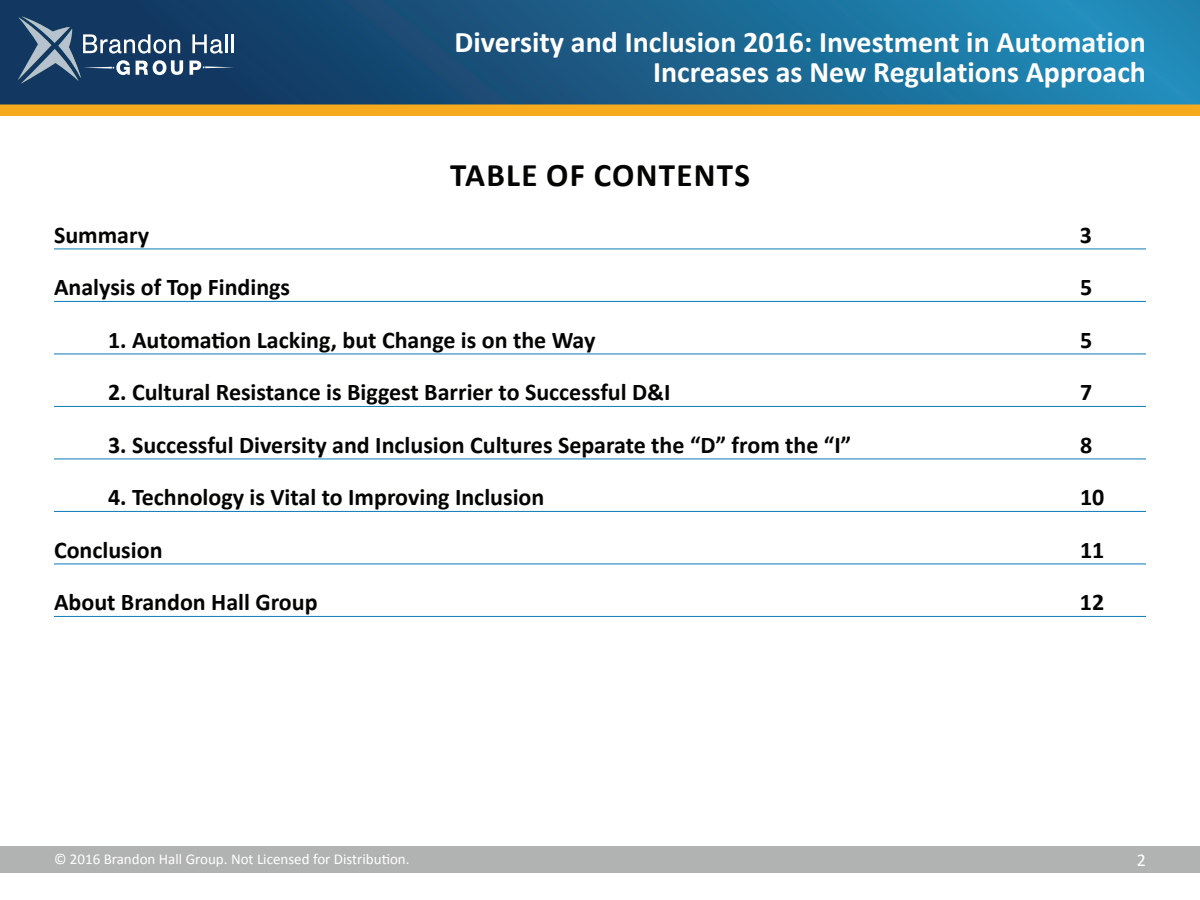
<style>
.page{position:relative;width:1200px;height:900px;background:#fff}
.page>*{position:absolute;margin:0;border:0;box-sizing:border-box;transform-origin:0 0}
.t1{font:700 33px "Calibri";letter-spacing:.04em;color:#040503}
.t2{font:700 30px/30px "Calibri";color:#fff;text-align:right}
.t3{font:700 24px "Calibri";color:#040503}
.t4{font:18px "Calibri";color:#fff}
.t5{font:15px "Calibri";color:#fff}
</style>
<div class="page">
<div style="left:0;top:0;width:1200px;height:115px;background:linear-gradient(to right,#112c54,#228ebb)"></div>
<svg style="left:192px;top:34px;width:31px;height:20px"></svg>
<hr style="left:225px;top:34px;width:3px;height:19px;background:#fff">
<hr style="left:231px;top:34px;width:3px;height:19px;background:#fff">
<svg style="left:189px;top:61px;width:45px;height:14px"></svg>
<svg style="left:18px;top:16px;width:165px;height:68px;background:#3f5e7f"></svg>
<div style="left:0;top:104px;width:1200px;height:11px;background:#f6ab1e"></div>
<div style="left:0;top:846px;width:1200px;height:26px;background:#b1b2b2"></div>
<hr style="left:54px;top:249px;width:1092px;height:1px;background:#0b7bb7">
<hr style="left:54px;top:301px;width:1092px;height:1px;background:#0b7bb7">
<hr style="left:54px;top:354px;width:1092px;height:1px;background:#0b7bb7">
<hr style="left:54px;top:406px;width:1092px;height:1px;background:#0b7bb7">
<hr style="left:54px;top:459px;width:1092px;height:1px;background:#0b7bb7">
<hr style="left:54px;top:511px;width:1092px;height:1px;background:#0b7bb7">
<hr style="left:54px;top:564px;width:1092px;height:1px;background:#0b7bb7">
<hr style="left:54px;top:616px;width:1092px;height:1px;background:#0b7bb7">
<p class="t2" style="left:455px;top:25px;width:693px">Diversity and Inclusion 2016: Investment in Automation<br>Increases as New Regulations Approach</p>
<h1 class="t1" style="left:450px;top:155px;width:301px">TABLE OF CONTENTS</h1>
<p class="t3" style="left:54px;top:220px;width:97px">Summary</p>
<p class="t3" style="left:1080px;top:220px;width:14px">3</p>
<p class="t3" style="left:54px;top:272px;width:238px">Analysis of Top Findings</p>
<p class="t3" style="left:1080px;top:272px;width:14px">5</p>
<p class="t3" style="left:108px;top:325px;width:489px">1. Automation Lacking, but Change is on the Way</p>
<p class="t3" style="left:1080px;top:325px;width:14px">5</p>
<p class="t3" style="left:108px;top:377px;width:564px">2. Cultural Resistance is Biggest Barrier to Successful D&amp;I</p>
<p class="t3" style="left:1080px;top:377px;width:14px">7</p>
<p class="t3" style="left:108px;top:430px;width:745px">3. Successful Diversity and Inclusion Cultures Separate the “D” from the “I”</p>
<p class="t3" style="left:1080px;top:430px;width:14px">8</p>
<p class="t3" style="left:108px;top:482px;width:438px">4. Technology is Vital to Improving Inclusion</p>
<p class="t3" style="left:1080px;top:482px;width:26px">10</p>
<p class="t3" style="left:54px;top:535px;width:110px">Conclusion</p>
<p class="t3" style="left:1080px;top:535px;width:26px">11</p>
<p class="t3" style="left:54px;top:587px;width:265px">About Brandon Hall Group</p>
<p class="t3" style="left:1080px;top:587px;width:26px">12</p>
<p class="t5" style="left:54px;top:849px;width:357px">© 2016 Brandon Hall Group. Not Licensed for Distribution.</p>
<p class="t4" style="left:1137px;top:848px;width:11px">2</p>
</div>
